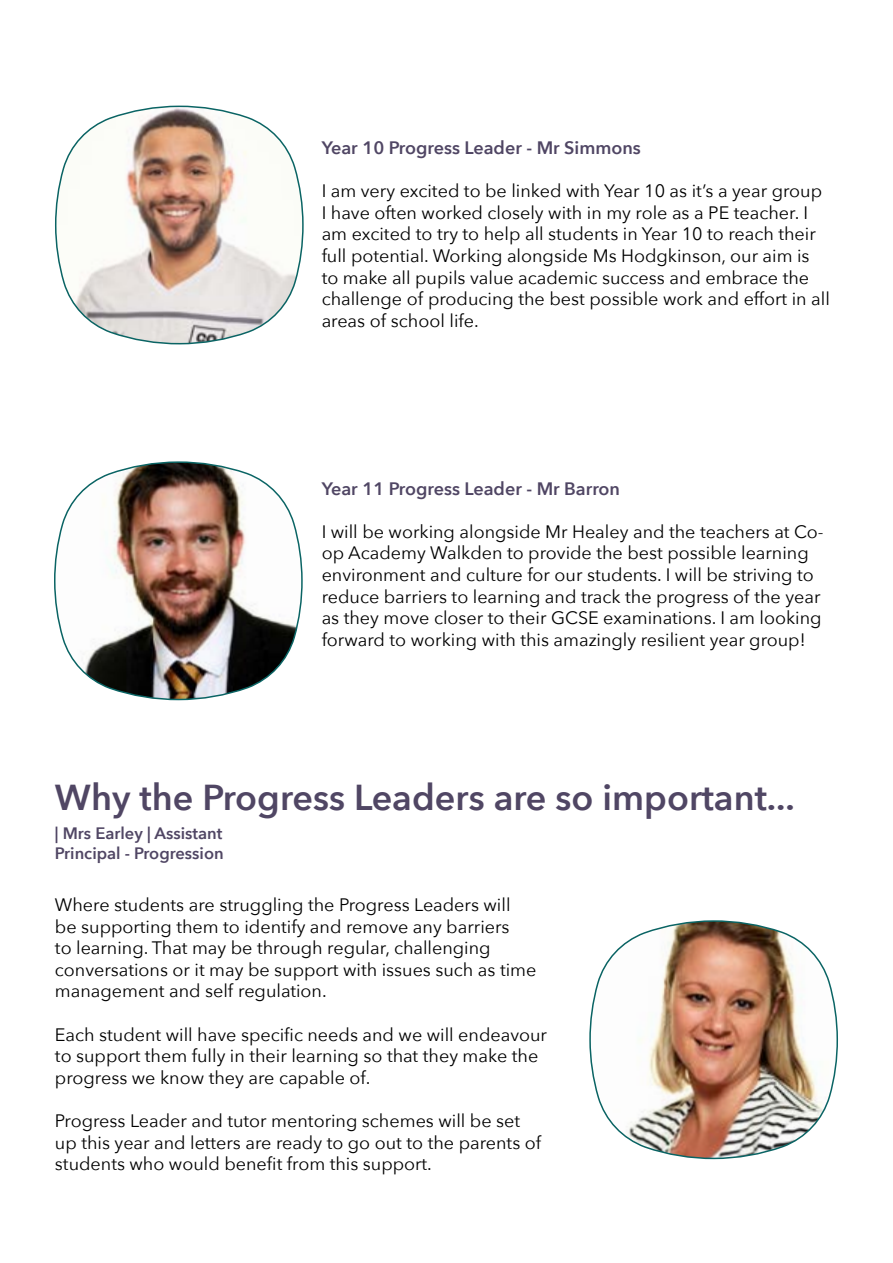
<style>
.page{position:relative;width:893px;height:1263px;background:#fff}
.page>*{position:absolute;margin:0;border:0;box-sizing:border-box;transform-origin:0 0}
.t1{font:600 36px "Avenir Next";color:#504664}
.t2{font:18px/21.6px "Avenir Next";color:#000}
.t3{font:600 18px "Avenir Next";color:#504664}
.t4{font:600 16.5px/19.8px "Avenir Next";color:#504664}
</style>
<div class="page">
<svg style="left:56px;top:105px;width:247px;height:240px"></svg>
<img style="left:55px;top:461px;width:247px;height:240px">
<img style="left:590px;top:920px;width:247px;height:240px">
<p class="t3" style="left:322px;top:132px;width:321px">Year 10 Progress Leader - Mr Simmons</p>
<p class="t2" style="left:322px;top:179px;width:510px">I am very excited to be linked with Year 10 as it’s a year group I have often worked closely with in my role as a PE teacher. I am excited to try to help all students in Year 10 to reach their full potential. Working alongside Ms Hodgkinson, our aim is to make all pupils value academic success and embrace the challenge of producing the best possible work and effort in all areas of school life.</p>
<p class="t3" style="left:322px;top:473px;width:300px">Year 11 Progress Leader - Mr Barron</p>
<p class="t2" style="left:322px;top:520px;width:503px">I will be working alongside Mr Healey and the teachers at Co&shy;op Academy Walkden to provide the best possible learning environment and culture for our students. I will be striving to reduce barriers to learning and track the progress of the year as they move closer to their GCSE examinations. I am looking forward to working with this amazingly resilient year group!</p>
<h1 class="t1" style="left:55px;top:766px;width:741px">Why the Progress Leaders are so important...</h1>
<p class="t4" style="left:55px;top:823px;width:170px">| Mrs Earley | Assistant<br>Principal - Progression</p>
<p class="t2" style="left:55px;top:893px;width:483px">Where students are struggling the Progress Leaders will be supporting them to identify and remove any barriers<br>to learning. That may be through regular, challenging conversations or it may be support with issues such as time management and self regulation.</p>
<p class="t2" style="left:55px;top:1023px;width:494px">Each student will have specific needs and we will endeavour to support them fully in their learning so that they make the progress we know they are capable of.</p>
<p class="t2" style="left:55px;top:1109px;width:488px">Progress Leader and tutor mentoring schemes will be set up this year and letters are ready to go out to the parents of students who would benefit from this support.</p>
</div>
